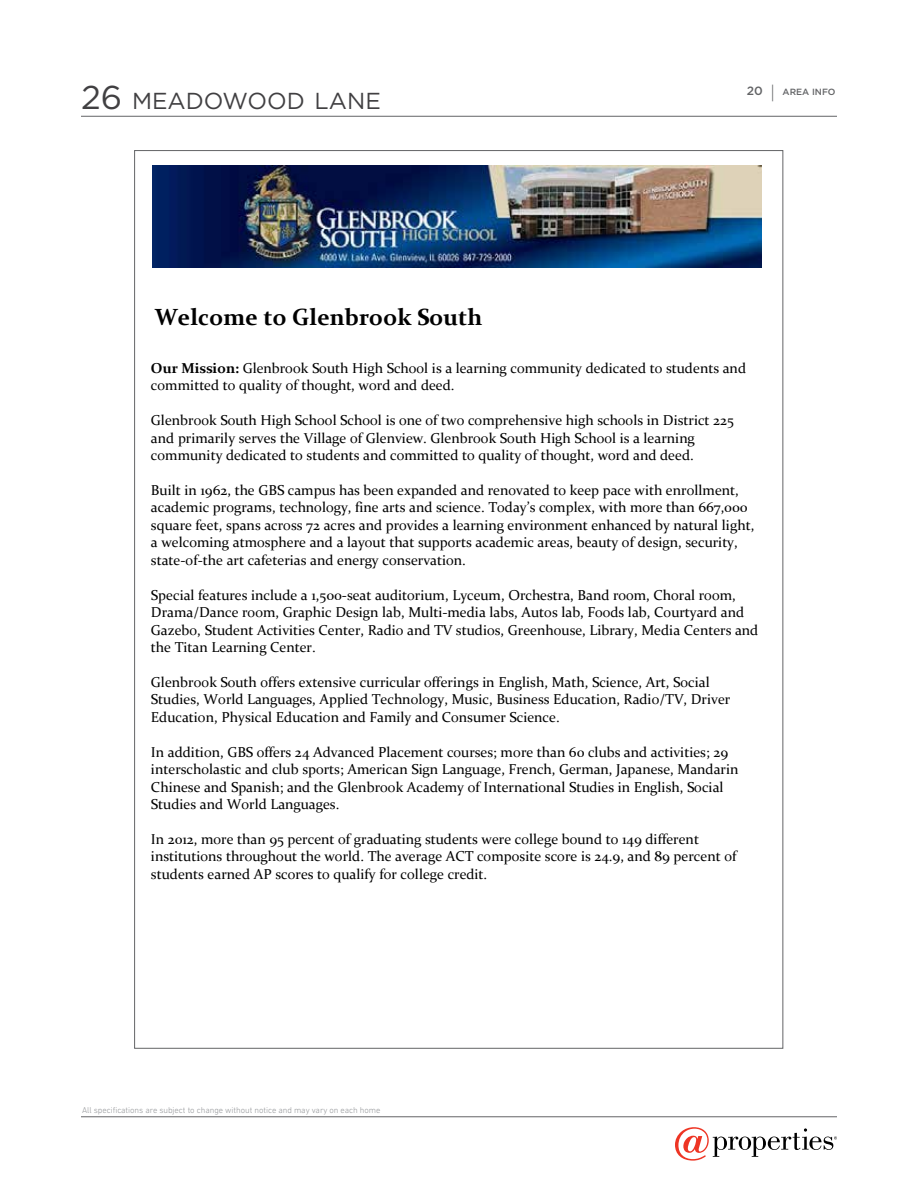
<style>
.page{position:relative;width:918px;height:1188px;background:#fff}
.page>*{position:absolute;margin:0;border:0;box-sizing:border-box;transform-origin:0 0}
.t1{font:700 23.4px "Constantia";color:#000}
.t2{font:23.1px "Gotham HTF";color:#414042}
.t3{font:14.4px/17.4px "Constantia";color:#000}
.t4{font:500 9px "Gotham HTF";color:#636466}
.t5{font:300 8.7px "DIN Next LT Pro";letter-spacing:-.005em;color:#939598}
.s1{font-size:33px}
.s2{font-size:12px}
.s3{font-weight:300;font-size:18px}
.s4{font-weight:700}
</style>
<div class="page">
<hr style="left:81px;top:1117px;width:756px;height:1px;background:#636466">
<hr style="left:81px;top:116px;width:756px;height:1px;background:#636466">
<svg style="left:675px;top:1127px;width:162px;height:34px"></svg>
<img style="left:153px;top:166px;width:608px;height:102px">
<h2 class="t2" style="left:81px;top:88px;width:301px"><span class="s1">26</span> MEADOWOOD LANE</h2>
<p class="t4" style="left:747px;top:86px;width:90px"><span class="s2">20</span> <span class="s3">|</span> AREA INFO</p>
<h1 class="t1" style="left:155px;top:300px;width:329px">Welcome to Glenbrook South</h1>
<p class="t3" style="left:151px;top:359px;width:597px"><span class="s4">Our Mission:</span> Glenbrook South High School is a learning community dedicated to students and committed to quality of thought, word and deed.</p>
<p class="t3" style="left:151px;top:411px;width:584px">Glenbrook South High School School is one of two comprehensive high schools in District 225 and primarily serves the Village of Glenview. Glenbrook South High School is a learning community dedicated to students and committed to quality of thought, word and deed.</p>
<p class="t3" style="left:151px;top:481px;width:605px">Built in 1962, the GBS campus has been expanded and renovated to keep pace with enrollment, academic programs, technology, fine arts and science. Today’s complex, with more than 667,000 square feet, spans across 72 acres and provides a learning environment enhanced by natural light, a welcoming atmosphere and a layout that supports academic areas, beauty of design, security, state-of-the art cafeterias and energy conservation.</p>
<p class="t3" style="left:151px;top:585px;width:609px">Special features include a 1,500-seat auditorium, Lyceum, Orchestra, Band room, Choral room, Drama/Dance room, Graphic Design lab, Multi-media labs, Autos lab, Foods lab, Courtyard and Gazebo, Student Activities Center, Radio and TV studios, Greenhouse, Library, Media Centers and the Titan Learning Center.</p>
<p class="t3" style="left:151px;top:673px;width:581px">Glenbrook South offers extensive curricular offerings in English, Math, Science, Art, Social<br>Studies, World Languages, Applied Technology, Music, Business Education, Radio/TV, Driver<br>Education, Physical Education and Family and Consumer Science.</p>
<p class="t3" style="left:151px;top:743px;width:589px">In addition, GBS offers 24 Advanced Placement courses; more than 60 clubs and activities; 29 interscholastic and club sports; American Sign Language, French, German, Japanese, Mandarin Chinese and Spanish; and the Glenbrook Academy of International Studies in English, Social Studies and World Languages.</p>
<p class="t3" style="left:151px;top:830px;width:587px">In 2012, more than 95 percent of graduating students were college bound to 149 different institutions throughout the world. The average ACT composite score is 24.9, and 89 percent of students earned AP scores to qualify for college credit.</p>
<p class="t5" style="left:82px;top:1106px;width:300px">All specifications are subject to change without notice and may vary on each home</p>
</div>
